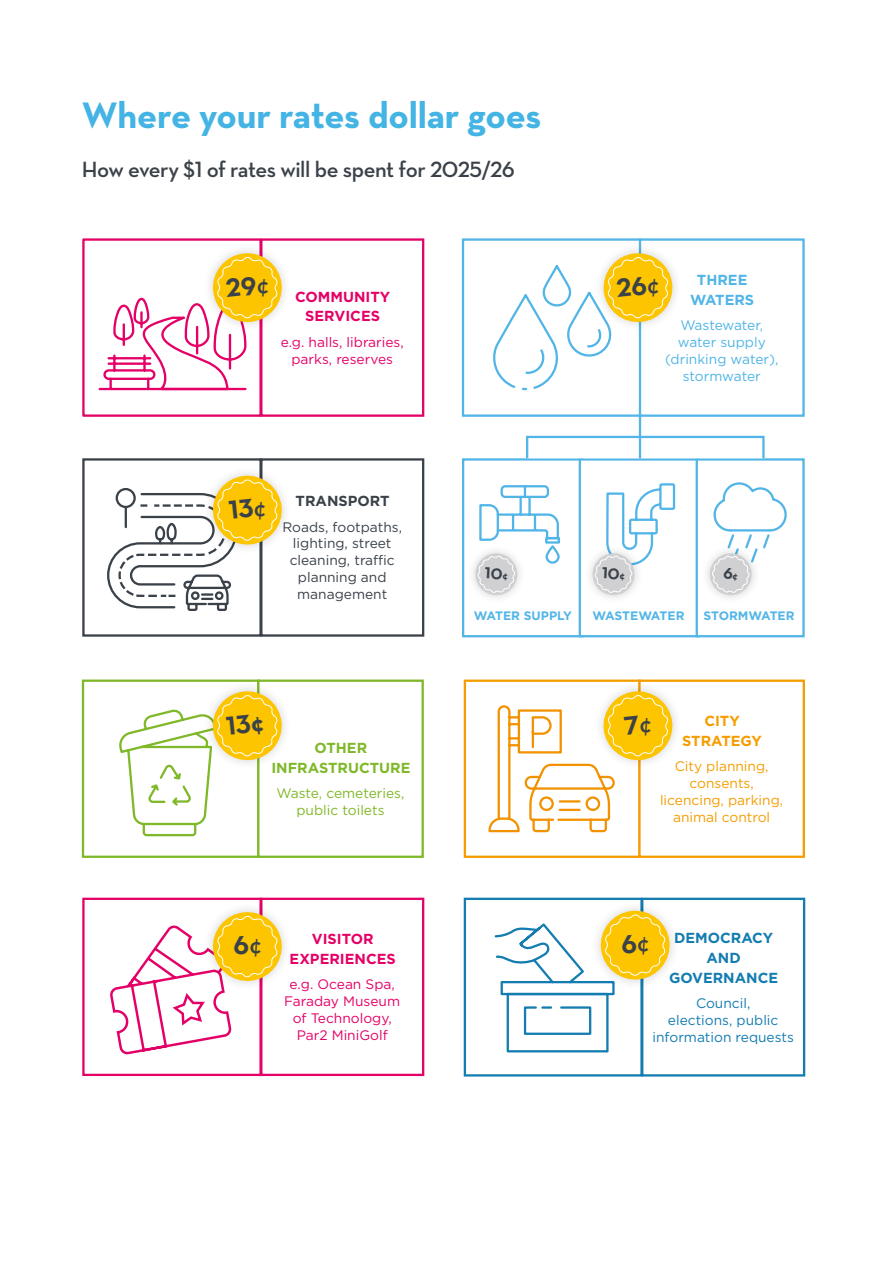
<style>
.page{position:relative;width:893px;height:1263px;background:#fff}
.page>*{position:absolute;margin:0;border:0;box-sizing:border-box;transform-origin:0 0}
.Heading{font:700 37.5px "Neutraface Text";letter-spacing:-.005em;color:#43b4e4}
.Subheading_2{font:600 22.5px "Neutraface Text";letter-spacing:-.025em;color:#3a4149}
.t1{font:700 14.55px/19.8px "Gotham";color:#e50067;text-align:center}
.t2{font:700 14.55px/19.8px "Gotham";color:#137cb1;text-align:center}
.t3{font:700 14.55px/19.8px "Gotham";color:#7fb828;text-align:center}
.t4{font:700 14.55px/19.8px "Gotham";color:#f59d00;text-align:center}
.t5{font:700 14.55px/19.8px "Gotham";color:#50b5e6;text-align:center}
.t6{font:700 14.55px "Gotham";color:#3a4149}
.t7{font:13.8px/16.8px "Gotham";color:#e50067;text-align:center}
.t8{font:13.8px/16.8px "Gotham";color:#3a4149;text-align:center}
.t9{font:13.8px/16.8px "Gotham";color:#f59d00;text-align:center}
.t10{font:13.8px/16.8px "Gotham";color:#50b5e6;text-align:center}
.t11{font:13.8px/16.8px "Gotham";color:#137cb1;text-align:center}
.t12{font:13.8px/16.8px "Gotham";color:#7fb828;text-align:center}
.t13{font:700 12.3px "Gotham";color:#52b5e7}
</style>
<div class="page">
<div style="left:82px;top:679px;width:178px;height:179px;background:#fff;border:2px solid #7fb828"></div>
<div style="left:462px;top:458px;width:122px;height:179px;background:#fff;border:2px solid #52b5e7"></div>
<div style="left:462px;top:238px;width:179px;height:179px;background:#fff;border:2px solid #52b5e7"></div>
<div style="left:639px;top:238px;width:166px;height:179px;border:2px solid #52b5e7"></div>
<div style="left:464px;top:679px;width:177px;height:179px;background:#fff;border:2px solid #f59d00"></div>
<div style="left:579px;top:458px;width:120px;height:179px;background:#fff;border:2px solid #52b5e7"></div>
<div style="left:696px;top:458px;width:109px;height:179px;background:#fff;border:2px solid #52b5e7"></div>
<div style="left:464px;top:898px;width:179px;height:178px;background:#fff;border:2px solid #137cb1"></div>
<div style="left:638px;top:679px;width:167px;height:179px;border:2px solid #f59d00"></div>
<div style="left:641px;top:898px;width:164px;height:178px;border:2px solid #137cb1"></div>
<div style="left:82px;top:458px;width:180px;height:179px;background:#fff;border:2px solid #3a4149"></div>
<div style="left:260px;top:458px;width:164px;height:179px;border:2px solid #3a4149"></div>
<div style="left:203px;top:465px;width:89px;height:90px;background:#fff"></div>
<div style="left:82px;top:238px;width:180px;height:179px;background:#fff;border:2px solid #e50067"></div>
<div style="left:260px;top:238px;width:164px;height:179px;border:2px solid #e50067"></div>
<div style="left:257px;top:679px;width:167px;height:179px;border:2px solid #7fb828"></div>
<div style="left:202px;top:681px;width:90px;height:89px;background:#fff"></div>
<div style="left:590px;top:900px;width:90px;height:90px;background:#fff"></div>
<div style="left:593px;top:681px;width:89px;height:89px;background:#fff"></div>
<div style="left:593px;top:243px;width:89px;height:89px;background:#fff"></div>
<div style="left:526px;top:436px;width:239px;height:23px;background:#fff;border:2px solid #52b5e7"></div>
<hr style="left:639px;top:416px;width:2px;height:42px;background:#52b5e7">
<div style="left:82px;top:898px;width:180px;height:178px;background:#fff;border:2px solid #e50067"></div>
<div style="left:260px;top:898px;width:164px;height:178px;border:2px solid #e50067"></div>
<div style="left:203px;top:902px;width:89px;height:89px;background:#fff"></div>
<div style="left:203px;top:243px;width:89px;height:89px;background:#fff"></div>
<svg style="left:107px;top:474px;width:177px;height:138px"></svg>
<svg style="left:119px;top:689px;width:164px;height:148px"></svg>
<svg style="left:494px;top:909px;width:177px;height:144px"></svg>
<svg style="left:488px;top:689px;width:186px;height:144px"></svg>
<svg style="left:493px;top:251px;width:181px;height:140px"></svg>
<svg style="left:475px;top:481px;width:312px;height:116px"></svg>
<svg style="left:110px;top:910px;width:174px;height:144px"></svg>
<svg style="left:98px;top:251px;width:186px;height:140px"></svg>
<p class="Heading" style="left:82px;top:91px;width:461px">Where your rates dollar goes</p>
<p class="Subheading_2" style="left:82px;top:156px;width:434px">How every $1 of rates will be spent for 2025/26</p>
<p class="t1" style="left:295px;top:286px;width:97px">COMMUNITY<br>SERVICES</p>
<p class="t7" style="left:281px;top:333px;width:125px">e.g. halls, libraries, parks, reserves</p>
<p class="t6" style="left:296px;top:491px;width:96px">TRANSPORT</p>
<p class="t8" style="left:282px;top:518px;width:121px">Roads, footpaths, lighting, street cleaning, traffic planning and management</p>
<p class="t5" style="left:690px;top:270px;width:66px">THREE<br>WATERS</p>
<p class="t10" style="left:665px;top:317px;width:115px">Wastewater, water supply (drinking water), stormwater</p>
<p class="t3" style="left:271px;top:737px;width:141px">OTHER<br>INFRASTRUCTURE</p>
<p class="t12" style="left:277px;top:784px;width:129px">Waste, cemeteries, public toilets</p>
<p class="t1" style="left:290px;top:929px;width:108px">VISITOR<br>EXPERIENCES</p>
<p class="t7" style="left:284px;top:976px;width:117px">e.g. Ocean Spa,<br>Faraday Museum of Technology,<br>Par2 MiniGolf</p>
<p class="t13" style="left:474px;top:607px;width:99px">WATER SUPPLY</p>
<p class="t13" style="left:703px;top:607px;width:93px">STORMWATER</p>
<p class="t13" style="left:592px;top:607px;width:94px">WASTEWATER</p>
<p class="t4" style="left:682px;top:711px;width:81px">CITY<br>STRATEGY</p>
<p class="t9" style="left:660px;top:758px;width:125px">City planning, consents, licencing, parking, animal control</p>
<p class="t2" style="left:669px;top:928px;width:111px">DEMOCRACY<br>AND<br>GOVERNANCE</p>
<p class="t11" style="left:652px;top:994px;width:143px">Council,<br>elections, public information requests</p>
</div>
